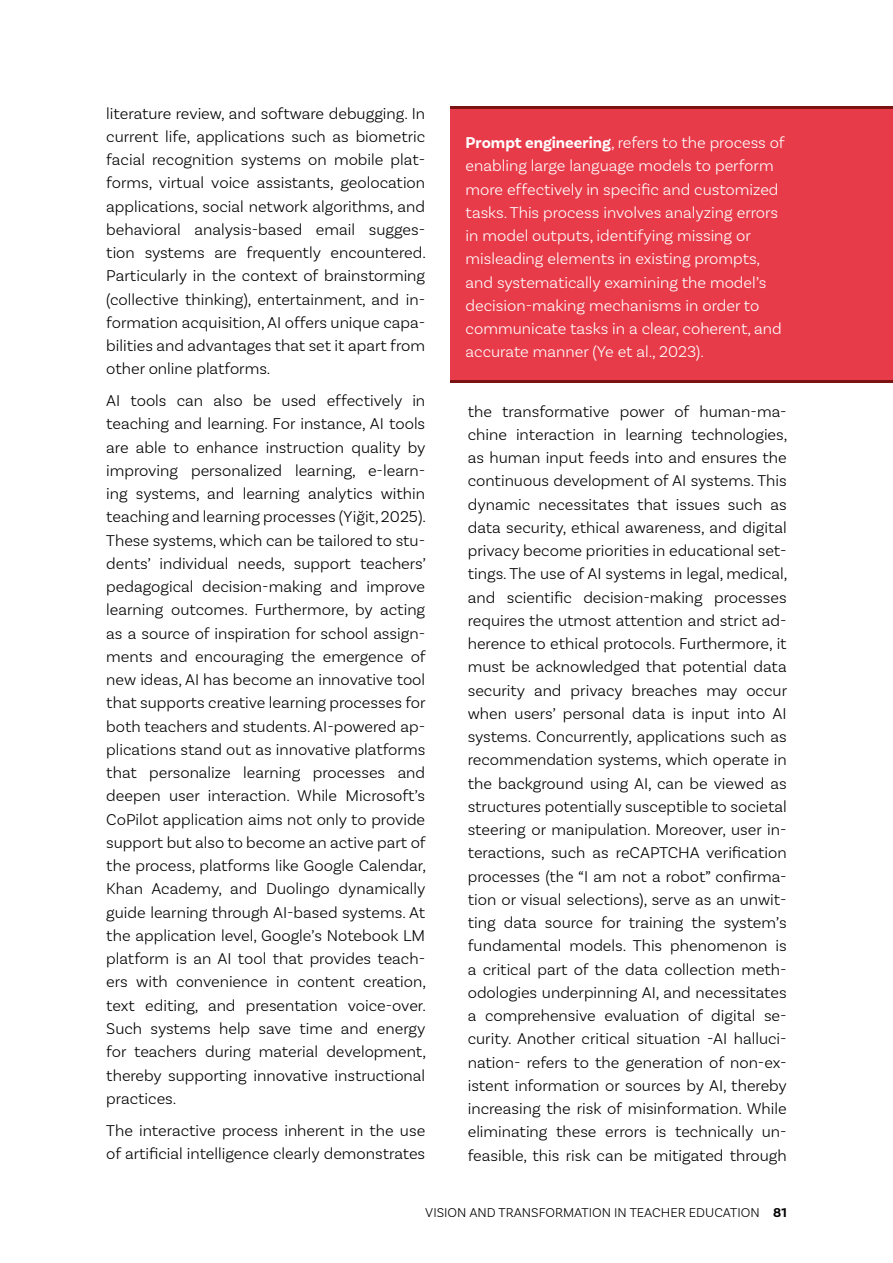
<style>
.page{position:relative;width:893px;height:1263px;background:#fff}
.page>*{position:absolute;margin:0;border:0;box-sizing:border-box;transform-origin:0 0}
.t1{font:300 16.5px/23.2px "Basic Sans";color:#000;text-align:justify}
.t2{font:300 16.5px/23.2px "Basic Sans";color:#fff}
.t3{font:300 13.5px "Basic Sans";color:#000}
.s1{font-weight:700}
</style>
<div class="page">
<div style="left:451px;top:109px;width:442px;height:272px;background:#e83b4a"></div>
<hr style="left:451px;top:106px;width:442px;height:3px;background:#7c1313">
<hr style="left:451px;top:381px;width:442px;height:2px;background:#7c1313">
<p class="t1" style="left:106px;top:101px;width:321px">literature review, and software debugging. In current life, applications such as biometric facial recognition systems on mobile plat&shy;forms, virtual voice assistants, geolocation applications, social network algorithms, and behavioral analysis-based email sugges&shy;tion systems are frequently encountered.<br>Particularly in the context of brainstorming (collective thinking), entertainment, and in&shy;formation acquisition, AI offers unique capa&shy;bilities and advantages that set it apart from other online platforms.</p>
<p class="t1" style="left:106px;top:389px;width:321px">AI tools can also be used effectively in teaching and learning. For instance, AI tools are able to enhance instruction quality by improving personalized learning, e-learn&shy;ing systems, and learning analytics within teaching and learning processes (Yiğit, 2025).<br>These systems, which can be tailored to stu&shy;dents’ individual needs, support teachers’ pedagogical decision-making and improve learning outcomes. Furthermore, by acting as a source of inspiration for school assign&shy;ments and encouraging the emergence of new ideas, AI has become an innovative tool that supports creative learning processes for both teachers and students. AI-powered ap&shy;plications stand out as innovative platforms that personalize learning processes and deepen user interaction. While Microsoft’s CoPilot application aims not only to provide support but also to become an active part of the process, platforms like Google Calendar, Khan Academy, and Duolingo dynamically guide learning through AI-based systems. At the application level, Google’s Notebook LM platform is an AI tool that provides teach&shy;ers with convenience in content creation, text editing, and presentation voice-over.<br>Such systems help save time and energy for teachers during material development, thereby supporting innovative instructional practices.</p>
<p class="t1" style="left:106px;top:1118px;width:320px">The interactive process inherent in the use of artificial intelligence clearly demonstrates</p>
<p class="t2" style="left:466px;top:131px;width:321px"><span class="s1">Prompt engineering</span>, refers to the process of enabling large language models to perform more effectively in specific and customized tasks. This process involves analyzing errors in model outputs, identifying missing or misleading elements in existing prompts, and systematically examining the model’s decision-making mechanisms in order to communicate tasks in a clear, coherent, and accurate manner (Ye et al., 2023).</p>
<p class="t1" style="left:468px;top:399px;width:321px">the transformative power of human-ma&shy;chine interaction in learning technologies, as human input feeds into and ensures the continuous development of AI systems. This dynamic necessitates that issues such as data security, ethical awareness, and digital privacy become priorities in educational set&shy;tings. The use of AI systems in legal, medical, and scientific decision-making processes requires the utmost attention and strict ad&shy;herence to ethical protocols. Furthermore, it must be acknowledged that potential data security and privacy breaches may occur when users’ personal data is input into AI systems. Concurrently, applications such as recommendation systems, which operate in the background using AI, can be viewed as structures potentially susceptible to societal steering or manipulation. Moreover, user in&shy;teractions, such as reCAPTCHA verification processes (the “I am not a robot” confirma&shy;tion or visual selections), serve as an unwit&shy;ting data source for training the system’s fundamental models. This phenomenon is a critical part of the data collection meth&shy;odologies underpinning AI, and necessitates a comprehensive evaluation of digital se&shy;curity. Another critical situation -AI halluci&shy;nation- refers to the generation of non-ex&shy;istent information or sources by AI, thereby increasing the risk of misinformation. While eliminating these errors is technically un&shy;feasible, this risk can be mitigated through</p>
<p class="t3" style="left:425px;top:1204px;width:363px">VISION AND TRANSFORMATION IN TEACHER EDUCATION <span class="s1">81</span></p>
</div>
